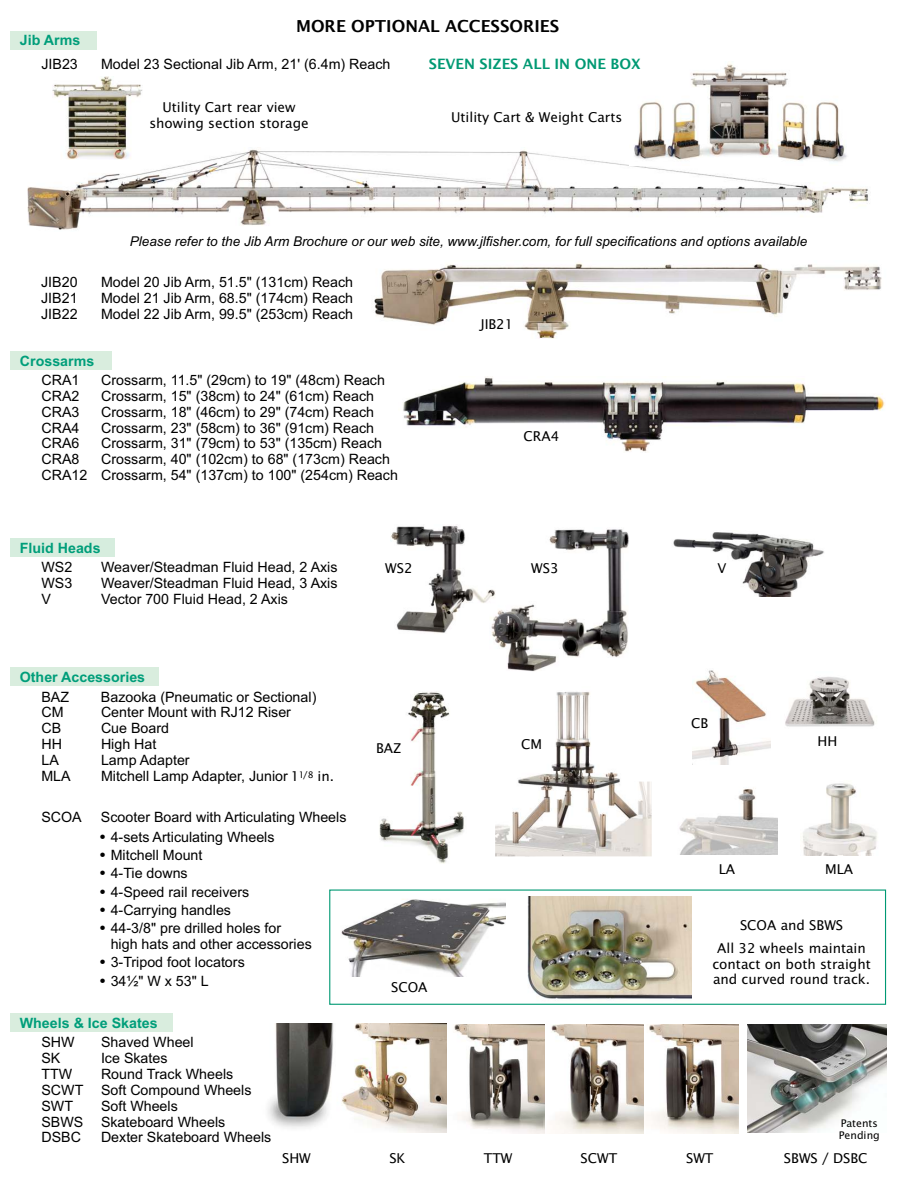
<style>
.page{position:relative;width:918px;height:1188px;background:#fff}
.page>*{position:absolute;margin:0;border:0;box-sizing:border-box;transform-origin:0 0}
.t1{font:600 16.5px "Lucida Sans";color:#000}
.t2{font:14.25px/18.3px "Arial";color:#000}
.t3{font:700 14.25px "Arial";color:#009e7a}
.t4{font:600 14.25px "Lucida Sans";color:#009973}
.t5{font:13.5px/15.3px "Lucida Sans";color:#000;text-align:center}
.t6{font:italic 13.5px "Arial";color:#000}
.t7{font:10.5px/12px "Lucida Sans";color:#000}
.t8{font:9px "Lucida Sans";color:#000}
.s1{font-family:"Lucida Sans";font-size:13.5px}
</style>
<div class="page">
<img style="left:27px;top:149px;width:841px;height:81px">
<img style="left:630px;top:63px;width:218px;height:102px">
<img style="left:748px;top:1024px;width:138px;height:109px">
<img style="left:374px;top:263px;width:508px;height:76px">
<img style="left:673px;top:532px;width:151px;height:64px">
<img style="left:391px;top:525px;width:98px;height:108px">
<img style="left:489px;top:529px;width:140px;height:142px">
<div style="left:10px;top:1013px;width:162px;height:19px;background:#d9edde"></div>
<div style="left:10px;top:539px;width:105px;height:18px;background:#d6edde"></div>
<div style="left:10px;top:32px;width:86px;height:18px;background:#d9edde"></div>
<img style="left:643px;top:1024px;width:96px;height:109px">
<img style="left:544px;top:1024px;width:99px;height:109px">
<img style="left:431px;top:1024px;width:113px;height:109px">
<img style="left:342px;top:1024px;width:105px;height:108px">
<img style="left:268px;top:1023px;width:66px;height:105px">
<img style="left:53px;top:76px;width:89px;height:83px">
<div style="left:10px;top:351px;width:101px;height:19px;background:#d9edde"></div>
<img style="left:403px;top:376px;width:482px;height:76px">
<img style="left:803px;top:783px;width:74px;height:73px">
<img style="left:495px;top:692px;width:157px;height:164px">
<div style="left:10px;top:668px;width:149px;height:18px;background:#d9edde"></div>
<img style="left:379px;top:691px;width:85px;height:173px">
<img style="left:679px;top:788px;width:98px;height:67px">
<img style="left:785px;top:677px;width:90px;height:50px">
<img style="left:693px;top:670px;width:78px;height:94px">
<img style="left:527px;top:897px;width:164px;height:102px">
<img style="left:341px;top:899px;width:164px;height:77px">
<div style="left:329px;top:890px;width:557px;height:115px;border:1px solid #009973"></div>
<p class="t1" style="left:296px;top:19px;width:265px">MORE OPTIONAL ACCESSORIES</p>
<p class="t3" style="left:20px;top:35px;width:62px">Jib Arms</p>
<p class="t2" style="left:41px;top:56px;width:38px">JIB23</p>
<p class="t2" style="left:101px;top:56px;width:291px">Model 23 Sectional Jib Arm, 21' (6.4m) Reach</p>
<p class="t4" style="left:429px;top:58px;width:213px">SEVEN SIZES ALL IN ONE BOX</p>
<p class="t5" style="left:149px;top:101px;width:161px">Utility Cart rear view showing section storage</p>
<p class="t5" style="left:451px;top:110px;width:173px">Utility Cart &amp; Weight Carts</p>
<p class="t6" style="left:130px;top:236px;width:679px">Please refer to the Jib Arm Brochure or our web site, www.jlfisher.com, for full specifications and options available</p>
<p class="t2" style="left:41px;top:274px;width:38px">JIB20</p>
<p class="t2" style="left:101px;top:274px;width:254px">Model 20 Jib Arm, 51.5" (131cm) Reach</p>
<p class="t2" style="left:41px;top:290px;width:38px">JIB21</p>
<p class="t2" style="left:101px;top:290px;width:254px">Model 21 Jib Arm, 68.5" (174cm) Reach</p>
<p class="t2" style="left:41px;top:306px;width:38px">JIB22</p>
<p class="t2" style="left:101px;top:306px;width:254px">Model 22 Jib Arm, 99.5" (253cm) Reach</p>
<p class="t3" style="left:20px;top:355px;width:76px">Crossarms</p>
<p class="t2" style="left:42px;top:372px;width:40px">CRA1</p>
<p class="t2" style="left:101px;top:372px;width:285px">Crossarm, 11.5" (29cm) to 19" (48cm) Reach</p>
<p class="t2" style="left:42px;top:388px;width:40px">CRA2</p>
<p class="t2" style="left:101px;top:388px;width:275px">Crossarm, 15" (38cm) to 24" (61cm) Reach</p>
<p class="t2" style="left:42px;top:404px;width:40px">CRA3</p>
<p class="t2" style="left:101px;top:404px;width:275px">Crossarm, 18" (46cm) to 29" (74cm) Reach</p>
<p class="t2" style="left:42px;top:420px;width:40px">CRA4</p>
<p class="t2" style="left:101px;top:420px;width:275px">Crossarm, 23" (58cm) to 36" (91cm) Reach</p>
<p class="t2" style="left:42px;top:436px;width:40px">CRA6</p>
<p class="t2" style="left:101px;top:436px;width:282px">Crossarm, 31" (79cm) to 53" (135cm) Reach</p>
<p class="t2" style="left:42px;top:452px;width:40px">CRA8</p>
<p class="t2" style="left:42px;top:453px;width:358px;line-height:15.9px;text-indent:60px">Crossarm, 40" (102cm) to 68" (173cm) Reach<br>CRA12 Crossarm, 54" (137cm) to 100" (254cm) Reach</p>
<p class="t5" style="left:480px;top:318px;width:34px">JIB21</p>
<p class="t5" style="left:524px;top:430px;width:37px">CRA4</p>
<p class="t3" style="left:20px;top:543px;width:82px">Fluid Heads</p>
<p class="t2" style="left:41px;top:559px;width:32px">WS2</p>
<p class="t2" style="left:101px;top:559px;width:238px">Weaver/Steadman Fluid Head, 2 Axis</p>
<p class="t2" style="left:41px;top:575px;width:32px">WS3</p>
<p class="t2" style="left:101px;top:575px;width:238px">Weaver/Steadman Fluid Head, 3 Axis</p>
<p class="t2" style="left:41px;top:591px;width:11px">V</p>
<p class="t2" style="left:101px;top:591px;width:188px">Vector 700 Fluid Head, 2 Axis</p>
<p class="t3" style="left:20px;top:672px;width:127px">Other Accessories</p>
<p class="t2" style="left:41px;top:689px;width:29px">BAZ</p>
<p class="t2" style="left:101px;top:689px;width:217px">Bazooka (Pneumatic or Sectional)</p>
<p class="t2" style="left:41px;top:705px;width:24px">CM</p>
<p class="t2" style="left:101px;top:705px;width:192px">Center Mount with RJ12 Riser</p>
<p class="t2" style="left:41px;top:721px;width:21px">CB</p>
<p class="t2" style="left:101px;top:721px;width:70px">Cue Board</p>
<p class="t2" style="left:41px;top:736px;width:22px">HH</p>
<p class="t2" style="left:101px;top:736px;width:57px">High Hat</p>
<p class="t2" style="left:41px;top:752px;width:19px">LA</p>
<p class="t2" style="left:101px;top:752px;width:90px">Lamp Adapter</p>
<p class="t2" style="left:41px;top:768px;width:31px">MLA</p>
<p class="t2" style="left:101px;top:768px;width:200px">Mitchell Lamp Adapter, Junior <span class="s1">1</span></p>
<p class="t8" style="left:299px;top:771px;width:16px">1/8</p>
<p class="t5" style="left:318px;top:770px;width:18px">in.</p>
<p class="t2" style="left:41px;top:809px;width:42px">SCOA</p>
<p class="t2" style="left:101px;top:809px;width:247px">Scooter Board with Articulating Wheels</p>
<p class="t2" style="left:111px;top:829px;width:172px">4-sets Articulating Wheels<br>Mitchell Mount<br>4-Tie downs<br>4-Speed rail receivers<br>4-Carrying handles<br>44-3/8" pre drilled holes for</p>
<p class="t2" style="left:111px;top:936px;width:203px">high hats and other accessories<br>3-Tripod foot locators<br>34½" W x 53" L</p>
<p class="t3" style="left:20px;top:1017px;width:139px">Wheels &amp; Ice Skates</p>
<p class="t2" style="left:41px;top:1034px;width:35px">SHW</p>
<p class="t2" style="left:101px;top:1034px;width:94px">Shaved Wheel</p>
<p class="t2" style="left:41px;top:1050px;width:21px">SK</p>
<p class="t2" style="left:101px;top:1050px;width:68px">Ice Skates</p>
<p class="t2" style="left:41px;top:1066px;width:32px">TTW</p>
<p class="t2" style="left:41px;top:1067px;width:212px;line-height:15.9px;text-indent:60px">Round Track Wheels<br>SCWT Soft Compound Wheels<br>SWT</p>
<p class="t2" style="left:41px;top:1099px;width:185px;line-height:15.9px;text-indent:60px">Soft Wheels<br>SBWS Skateboard Wheels<br>DSBC</p>
<p class="t2" style="left:101px;top:1130px;width:172px">Dexter Skateboard Wheels</p>
<p class="t5" style="left:282px;top:1151px;width:30px">SHW</p>
<p class="t5" style="left:385px;top:561px;width:29px">WS2</p>
<p class="t5" style="left:531px;top:561px;width:29px">WS3</p>
<p class="t5" style="left:718px;top:561px;width:10px">V</p>
<p class="t5" style="left:376px;top:741px;width:27px">BAZ</p>
<p class="t5" style="left:521px;top:737px;width:22px">CM</p>
<p class="t5" style="left:391px;top:981px;width:38px">SCOA</p>
<p class="t5" style="left:691px;top:716px;width:19px">CB</p>
<p class="t5" style="left:818px;top:735px;width:21px">HH</p>
<p class="t5" style="left:719px;top:863px;width:18px">LA</p>
<p class="t5" style="left:825px;top:863px;width:30px">MLA</p>
<p class="t5" style="left:717px;top:915px;width:150px;line-height:23.1px">SCOA and SBWS<br>All 32 wheels maintain</p>
<p class="t5" style="left:712px;top:957px;width:160px;text-align:left">contact on both straight and curved round track.</p>
<p class="t7" style="left:839px;top:1118px;width:42px">Patents<br>Pending</p>
<p class="t5" style="left:389px;top:1151px;width:18px">SK</p>
<p class="t5" style="left:484px;top:1151px;width:30px">TTW</p>
<p class="t5" style="left:581px;top:1151px;width:38px">SCWT</p>
<p class="t5" style="left:686px;top:1151px;width:29px">SWT</p>
<p class="t5" style="left:784px;top:1151px;width:85px">SBWS / DSBC</p>
</div>
